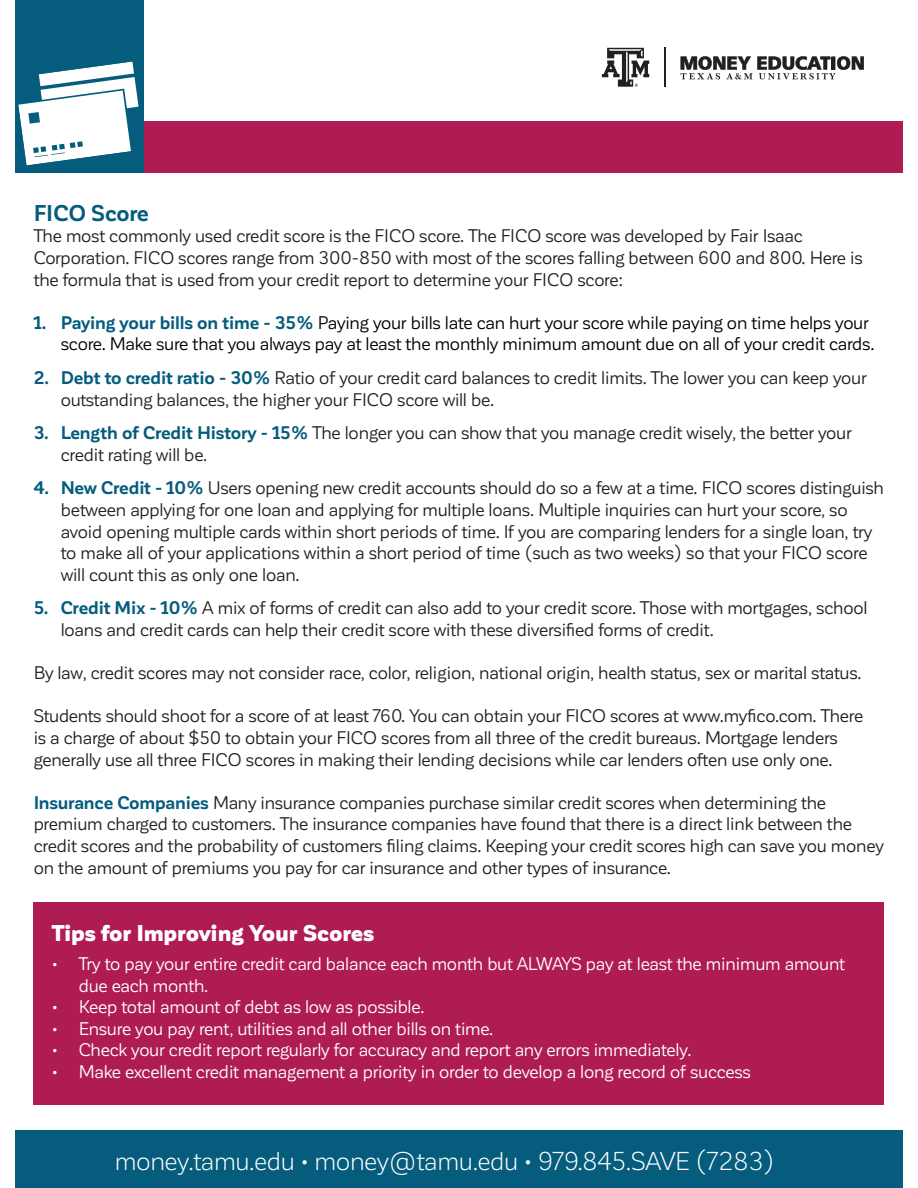
<style>
.page{position:relative;width:918px;height:1188px;background:#fff}
.page>*{position:absolute;margin:0;border:0;box-sizing:border-box;transform-origin:0 0}
.t1{font:25.5px "Corporative Sans";letter-spacing:-.015em;color:#fff}
.t2{font:900 22.5px "Corporative Sans";letter-spacing:-.01em;color:#fff}
.t3{font:700 22.5px "Corporative Sans";letter-spacing:-.005em;color:#055c7d}
.t4{font:18px/21.6px "Corporative Sans";letter-spacing:-.01em;color:#231f20}
.t5{font:18px/21.6px "Corporative Sans";letter-spacing:-.01em;color:#fff}
.t6{font:18px/21.6px "Corporative Sans";letter-spacing:-.01em;color:#000}
.s1{font-weight:700;color:#055c7d}
</style>
<div class="page">
<div style="left:144px;top:121px;width:759px;height:52px;background:#af1c53"></div>
<div style="left:15px;top:0;width:129px;height:173px;background:#055c7d"></div>
<div style="left:15px;top:1130px;width:888px;height:58px;background:#055c7d"></div>
<svg style="left:602px;top:48px;width:47px;height:39px"></svg>
<hr style="left:664px;top:48px;width:1px;height:39px;background:#231f20">
<svg style="left:680px;top:56px;width:184px;height:23px"></svg>
<svg style="left:18px;top:61px;width:121px;height:104px"></svg>
<div style="left:34px;top:902px;width:850px;height:203px;background:#af1c53"></div>
<p class="t3" style="left:34px;top:201px;width:117px">FICO Score</p>
<p class="t4" style="left:34px;top:225px;width:830px">The most commonly used credit score is the FICO score. The FICO score was developed by Fair Isaac<br>Corporation. FICO scores range from 300-850 with most of the scores falling between 600 and 800. Here is the formula that is used from your credit report to determine your FICO score:</p>
<p class="t6" style="left:61px;top:312px;width:815px;text-indent:-27px"><span class="s1">1. Paying your bills on time - 35%</span> Paying your bills late can hurt your score while paying on time helps your score. Make sure that you always pay at least the monthly minimum amount due on all of your credit cards.</p>
<p class="t4" style="left:61px;top:367px;width:808px;text-indent:-27px"><span class="s1">2. Debt to credit ratio - 30%</span> Ratio of your credit card balances to credit limits. The lower you can keep your outstanding balances, the higher your FICO score will be.</p>
<p class="t4" style="left:61px;top:422px;width:793px;text-indent:-27px"><span class="s1">3. Length of Credit History - 15%</span> The longer you can show that you manage credit wisely, the better your credit rating will be.</p>
<p class="t4" style="left:61px;top:477px;width:825px;text-indent:-27px"><span class="s1">4. New Credit - 10%</span> Users opening new credit accounts should do so a few at a time. FICO scores distinguish between applying for one loan and applying for multiple loans. Multiple inquiries can hurt your score, so avoid opening multiple cards within short periods of time. If you are comparing lenders for a single loan, try to make all of your applications within a short period of time (such as two weeks) so that your FICO score will count this as only one loan.</p>
<p class="t4" style="left:61px;top:597px;width:808px;text-indent:-27px"><span class="s1">5. Credit Mix - 10%</span> A mix of forms of credit can also add to your credit score. Those with mortgages, school loans and credit cards can help their credit score with these diversified forms of credit.</p>
<p class="t4" style="left:34px;top:662px;width:830px">By law, credit scores may not consider race, color, religion, national origin, health status, sex or marital status.</p>
<p class="t4" style="left:34px;top:705px;width:831px">Students should shoot for a score of at least 760. You can obtain your FICO scores at www.myfico.com. There is a charge of about $50 to obtain your FICO scores from all three of the credit bureaus. Mortgage lenders generally use all three FICO scores in making their lending decisions while car lenders often use only one.</p>
<p class="t4" style="left:34px;top:792px;width:852px"><span class="s1">Insurance Companies</span> Many insurance companies purchase similar credit scores when determining the premium charged to customers. The insurance companies have found that there is a direct link between the credit scores and the probability of customers filing claims. Keeping your credit scores high can save you money on the amount of premiums you pay for car insurance and other types of insurance.</p>
<p class="t2" style="left:52px;top:920px;width:324px">Tips for Improving Your Scores</p>
<p class="t5" style="left:79px;top:953px;width:768px;text-indent:-27px">• Try to pay your entire credit card balance each month but ALWAYS pay at least the minimum amount due each month.</p>
<p class="t5" style="left:52px;top:996px;width:374px">• Keep total amount of debt as low as possible.</p>
<p class="t5" style="left:52px;top:1018px;width:443px">• Ensure you pay rent, utilities and all other bills on time.</p>
<p class="t5" style="left:52px;top:1039px;width:641px">• Check your credit report regularly for accuracy and report any errors immediately.</p>
<p class="t5" style="left:52px;top:1061px;width:700px">• Make excellent credit management a priority in order to develop a long record of success</p>
<p class="t1" style="left:115px;top:1148px;width:662px">money.tamu.edu • money@tamu.edu • 979.845.SAVE (7283)</p>
</div>
